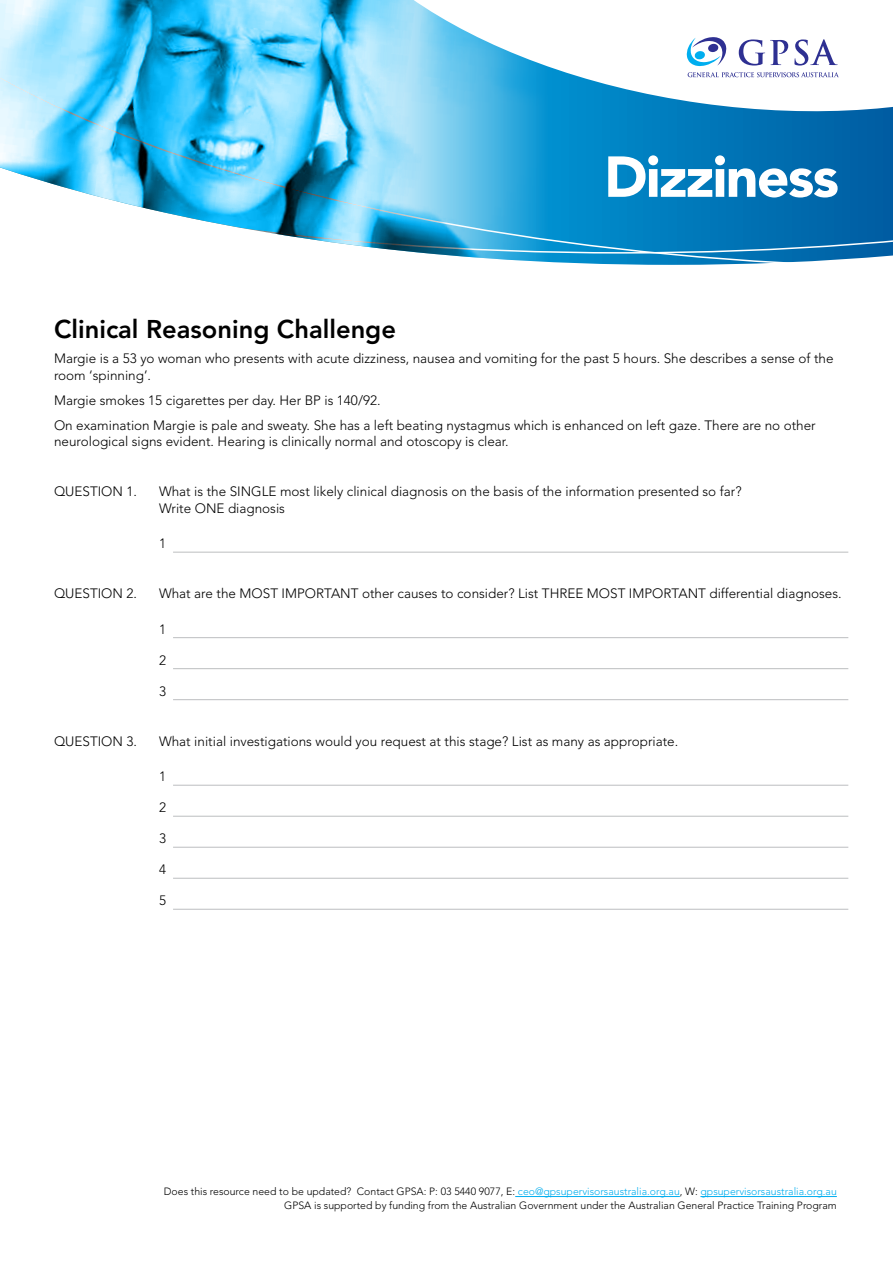
<style>
.page{position:relative;width:893px;height:1263px;background:#fff}
.page>*{position:absolute;margin:0;border:0;box-sizing:border-box;transform-origin:0 0}
.t1{font:900 57.15px "Avenir LT Std";letter-spacing:-.03em;color:#fff}
.t2{font:800 25.5px "Avenir LT Std";color:#000}
.t3{font:300 13.5px/16.5px "Avenir LT Std";color:#000}
.t4{font:300 10.5px/13.5px "Avenir LT Std";color:#000;text-align:right}
.s1{color:#00aeef}
</style>
<div class="page">
<svg style="left:600px;top:254px;width:293px;height:11px"></svg>
<svg style="left:600px;top:136px;width:293px;height:118px;background:#0373b4"></svg>
<img style="left:0;top:0;width:600px;height:264px">
<svg style="left:291px;top:0;width:602px;height:136px"></svg>
<svg style="left:687px;top:37px;width:39px;height:29px"></svg>
<svg style="left:688px;top:72px;width:151px;height:5px"></svg>
<svg style="left:739px;top:39px;width:49px;height:27px"></svg>
<svg style="left:794px;top:39px;width:44px;height:27px"></svg>
<hr style="left:173px;top:552px;width:675px;height:1px;background:#bcbec0">
<hr style="left:173px;top:637px;width:675px;height:1px;background:#bcbec0">
<hr style="left:173px;top:668px;width:675px;height:1px;background:#bcbec0">
<hr style="left:173px;top:699px;width:675px;height:1px;background:#bcbec0">
<hr style="left:173px;top:785px;width:675px;height:1px;background:#bcbec0">
<hr style="left:173px;top:816px;width:675px;height:1px;background:#bcbec0">
<hr style="left:173px;top:847px;width:675px;height:1px;background:#bcbec0">
<hr style="left:173px;top:878px;width:675px;height:1px;background:#bcbec0">
<hr style="left:173px;top:909px;width:675px;height:1px;background:#bcbec0">
<hr style="left:515px;top:1196px;width:165px;height:1px;background:#00aeef">
<hr style="left:700px;top:1196px;width:137px;height:1px;background:#00aeef">
<h1 class="t1" style="left:604px;top:142px;width:236px">Dizziness</h1>
<h2 class="t2" style="left:54px;top:314px;width:343px">Clinical Reasoning Challenge</h2>
<p class="t3" style="left:54px;top:350px;width:781px">Margie is a 53 yo woman who presents with acute dizziness, nausea and vomiting for the past 5 hours. She describes a sense of the room ‘spinning’.</p>
<p class="t3" style="left:54px;top:388px;width:763px;line-height:25px">Margie smokes 15 cigarettes per day. Her BP is 140/92.<br>On examination Margie is pale and sweaty. She has a left beating nystagmus which is enhanced on left gaze. There are no other</p>
<p class="t3" style="left:54px;top:433px;width:456px">neurological signs evident. Hearing is clinically normal and otoscopy is clear.</p>
<p class="t3" style="left:54px;top:483px;width:85px">QUESTION 1.</p>
<p class="t3" style="left:159px;top:483px;width:584px">What is the SINGLE most likely clinical diagnosis on the basis of the information presented so far?<br>Write ONE diagnosis</p>
<p class="t3" style="left:159px;top:535px;width:9px">1</p>
<p class="t3" style="left:54px;top:585px;width:85px">QUESTION 2.</p>
<p class="t3" style="left:159px;top:585px;width:684px">What are the MOST IMPORTANT other causes to consider? List THREE MOST IMPORTANT differential diagnoses.</p>
<p class="t3" style="left:159px;top:621px;width:9px">1</p>
<p class="t3" style="left:159px;top:652px;width:9px">2</p>
<p class="t3" style="left:159px;top:683px;width:9px">3</p>
<p class="t3" style="left:54px;top:733px;width:85px">QUESTION 3.</p>
<p class="t3" style="left:159px;top:733px;width:521px">What initial investigations would you request at this stage? List as many as appropriate.</p>
<p class="t3" style="left:159px;top:768px;width:9px">1</p>
<p class="t3" style="left:159px;top:799px;width:9px">2</p>
<p class="t3" style="left:159px;top:830px;width:9px">3</p>
<p class="t3" style="left:159px;top:861px;width:9px">4</p>
<p class="t3" style="left:159px;top:892px;width:9px">5</p>
<p class="t4" style="left:164px;top:1185px;width:674px">Does this resource need to be updated? Contact GPSA: P: 03 5440 9077, E: <span class="s1">ceo@gpsupervisorsaustralia.org.au</span>, W: <span class="s1">gpsupervisorsaustralia.org.au<br></span>GPSA is supported by funding from the Australian Government under the Australian General Practice Training Program</p>
</div>
